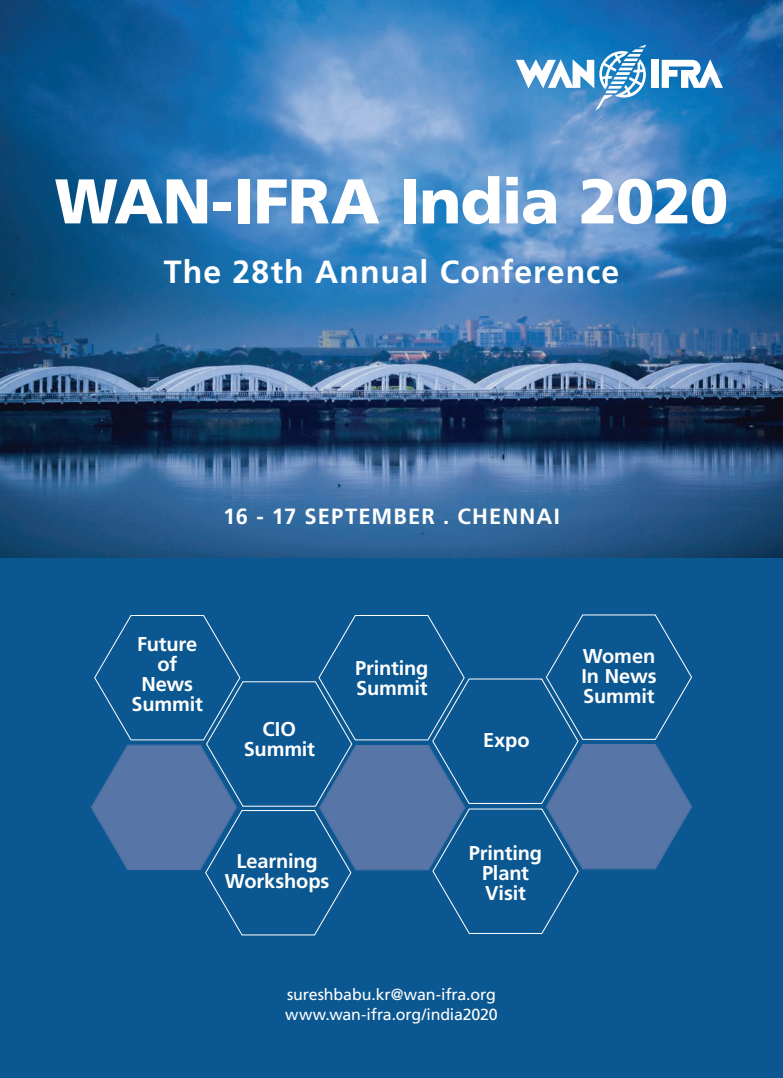
<style>
.page{position:relative;width:783px;height:1078px;background:#fff}
.page>*{position:absolute;margin:0;border:0;box-sizing:border-box;transform-origin:0 0}
.t1{font:900 63px "Frutiger LT Com";letter-spacing:-.015em;color:#fff}
.t2{font:700 32px "Frutiger LT Com";letter-spacing:.03em;color:#fff}
.t3{font:700 22px "Frutiger LT Com";letter-spacing:.05em;color:#fff}
.t4{font:700 20px/20px "Frutiger LT Com";letter-spacing:-.01em;color:#fff;text-align:center}
.t5{font:16px/20px "Frutiger LT Com";letter-spacing:-.01em;color:#fff}
</style>
<div class="page">
<img style="left:0;top:0;width:782px;height:558px">
<svg style="left:661px;top:59px;width:61px;height:29px"></svg>
<div style="left:650px;top:60px;width:8px;height:28px;background:#fff"></div>
<svg style="left:515px;top:45px;width:131px;height:65px"></svg>
<div style="left:0;top:558px;width:782px;height:519px;background:#0b5791"></div>
<svg style="left:91px;top:614px;width:601px;height:321px"></svg>
<h1 class="t1" style="left:55px;top:163px;width:675px">WAN-IFRA India 2020</h1>
<h2 class="t2" style="left:164px;top:253px;width:456px">The 28th Annual Conference</h2>
<p class="t3" style="left:223px;top:503px;width:338px">16 - 17 SEPTEMBER . CHENNAI</p>
<p class="t4" style="left:131px;top:634px;width:73px">Future of<br>News<br>Summit</p>
<p class="t4" style="left:244px;top:718px;width:73px">CIO<br>Summit</p>
<p class="t4" style="left:355px;top:658px;width:75px;text-align:left">Printing<br>Summit</p>
<p class="t4" style="left:483px;top:730px;width:48px">Expo</p>
<p class="t4" style="left:225px;top:850px;width:106px">Learning<br>Workshops</p>
<p class="t4" style="left:469px;top:843px;width:75px">Printing<br>Plant<br>Visit</p>
<p class="t5" style="left:285px;top:984px;width:214px">sureshbabu.kr@wan-ifra.org www.wan-ifra.org/india2020</p>
<p class="t4" style="left:581px;top:646px;width:77px;text-align:justify">Women In News Summit</p>
</div>
